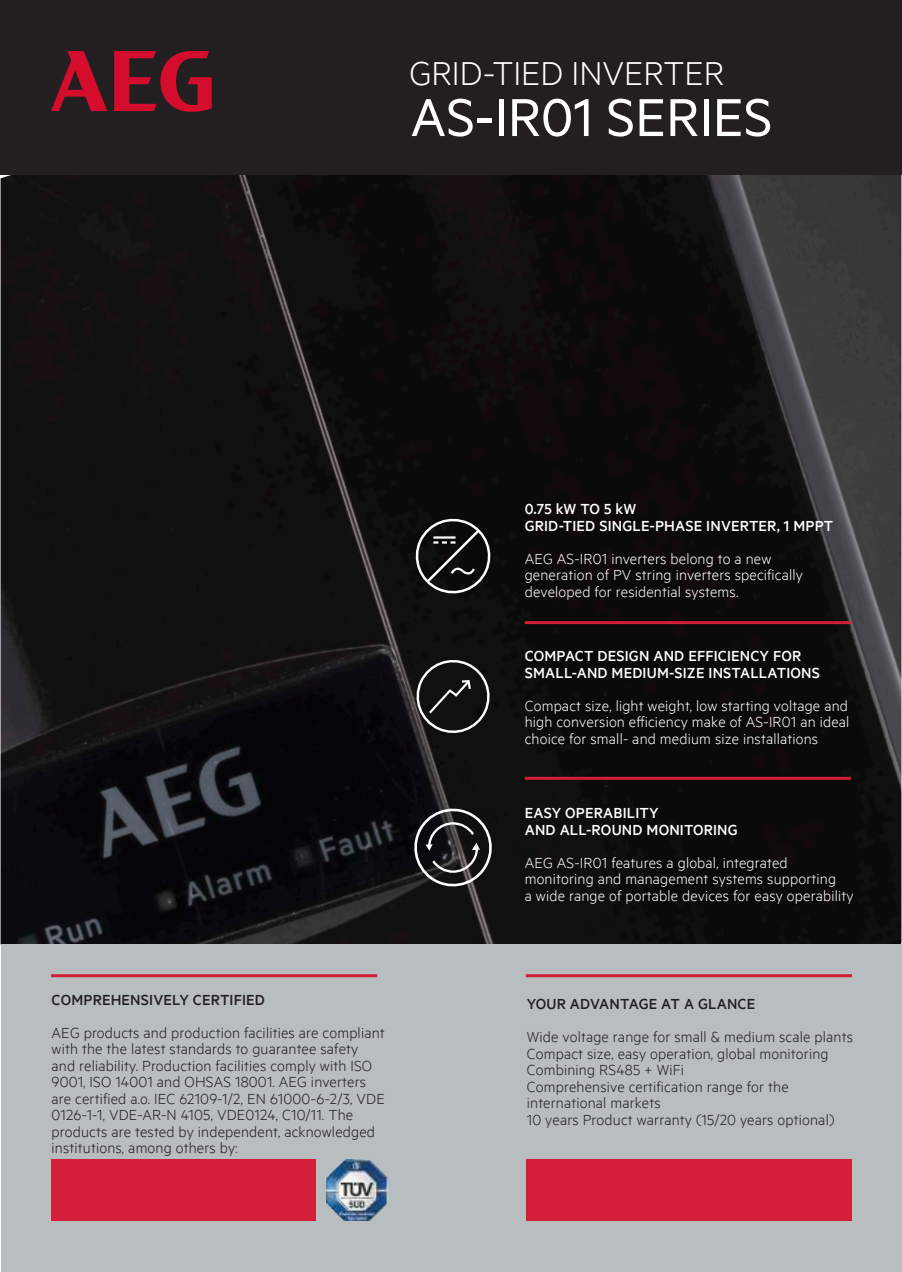
<style>
.page{position:relative;width:902px;height:1272px;background:#fff}
.page>*{position:absolute;margin:0;border:0;box-sizing:border-box;transform-origin:0 0}
.t1{font:60px "Metric";color:#fff}
.t2{font:300 37.5px "Metric";color:#fff}
.t3{font:300 16.5px/16.5px "Metric";letter-spacing:.01em;color:#231f20}
.t4{font:300 16.5px/16.5px "Metric";letter-spacing:.01em;color:#fff}
.t5{font:500 16.5px/16.5px "Metric";letter-spacing:.01em;color:#fff}
.t6{font:500 16.5px "Metric";letter-spacing:.01em;color:#231f20}
</style>
<div class="page">
<img style="left:1px;top:174px;width:900px;height:770px">
<div style="left:1px;top:944px;width:900px;height:327px;background:#b8bdbf"></div>
<svg style="left:416px;top:518px;width:75px;height:75px;background:#313131"></svg>
<svg style="left:416px;top:659px;width:74px;height:73px;background:#2f2f2f"></svg>
<svg style="left:414px;top:807px;width:78px;height:79px;background:#3c3b3d"></svg>
<div style="left:0;top:0;width:901px;height:174px;background:#231f20"></div>
<svg style="left:51px;top:51px;width:56px;height:60px"></svg>
<svg style="left:114px;top:51px;width:98px;height:61px"></svg>
<hr style="left:524px;top:621px;width:326px;height:3px;background:#d21e38">
<hr style="left:524px;top:776px;width:326px;height:3px;background:#d21e38">
<img style="left:326px;top:1159px;width:61px;height:60px">
<hr style="left:51px;top:974px;width:326px;height:3px;background:#d21e38">
<hr style="left:525px;top:974px;width:326px;height:3px;background:#d21e38">
<div style="left:526px;top:1159px;width:325px;height:61px;background:#d21e38"></div>
<div style="left:52px;top:1159px;width:264px;height:61px;background:#d21e38"></div>
<h2 class="t2" style="left:409px;top:52px;width:316px">GRID-TIED INVERTER</h2>
<h1 class="t1" style="left:410px;top:82px;width:363px">AS-IR01 SERIES</h1>
<p class="t6" style="left:52px;top:989px;width:215px">COMPREHENSIVELY CERTIFIED</p>
<p class="t3" style="left:52px;top:1023px;width:335px">AEG products and production facilities are compliant with the the latest standards to guarantee safety and reliability. Production facilities comply with ISO 9001, ISO 14001 and OHSAS 18001. AEG inverters are certified a.o. IEC 62109-1/2, EN 61000-6-2/3, VDE 0126-1-1, VDE-AR-N 4105, VDE0124, C10/11. The products are tested by independent, acknowledged institutions, among others by:</p>
<p class="t5" style="left:524px;top:500px;width:310px">0.75 kW TO 5 kW<br>GRID-TIED SINGLE-PHASE INVERTER, 1 MPPT</p>
<p class="t4" style="left:524px;top:549px;width:280px">AEG AS-IR01 inverters belong to a new generation of PV string inverters specifically developed for residential systems.</p>
<p class="t5" style="left:524px;top:647px;width:297px">COMPACT DESIGN AND EFFICIENCY FOR<br>SMALL-AND MEDIUM-SIZE INSTALLATIONS</p>
<p class="t4" style="left:524px;top:696px;width:326px;text-align:justify">Compact size, light weight, low starting voltage and high conversion efficiency make of AS-IR01 an ideal choice for small- and medium size installations</p>
<p class="t5" style="left:524px;top:804px;width:214px">EASY OPERABILITY<br>AND ALL-ROUND MONITORING</p>
<p class="t4" style="left:524px;top:853px;width:330px">AEG AS-IR01 features a global, integrated monitoring and management systems supporting<br>a wide range of portable devices for easy operability</p>
<p class="t6" style="left:526px;top:994px;width:230px">YOUR ADVANTAGE AT A GLANCE</p>
<p class="t3" style="left:526px;top:1027px;width:327px">Wide voltage range for small &amp; medium scale plants Compact size, easy operation, global monitoring Combining RS485 + WiFi<br>Comprehensive certification range for the international markets<br>10 years Product warranty (15/20 years optional)</p>
</div>
